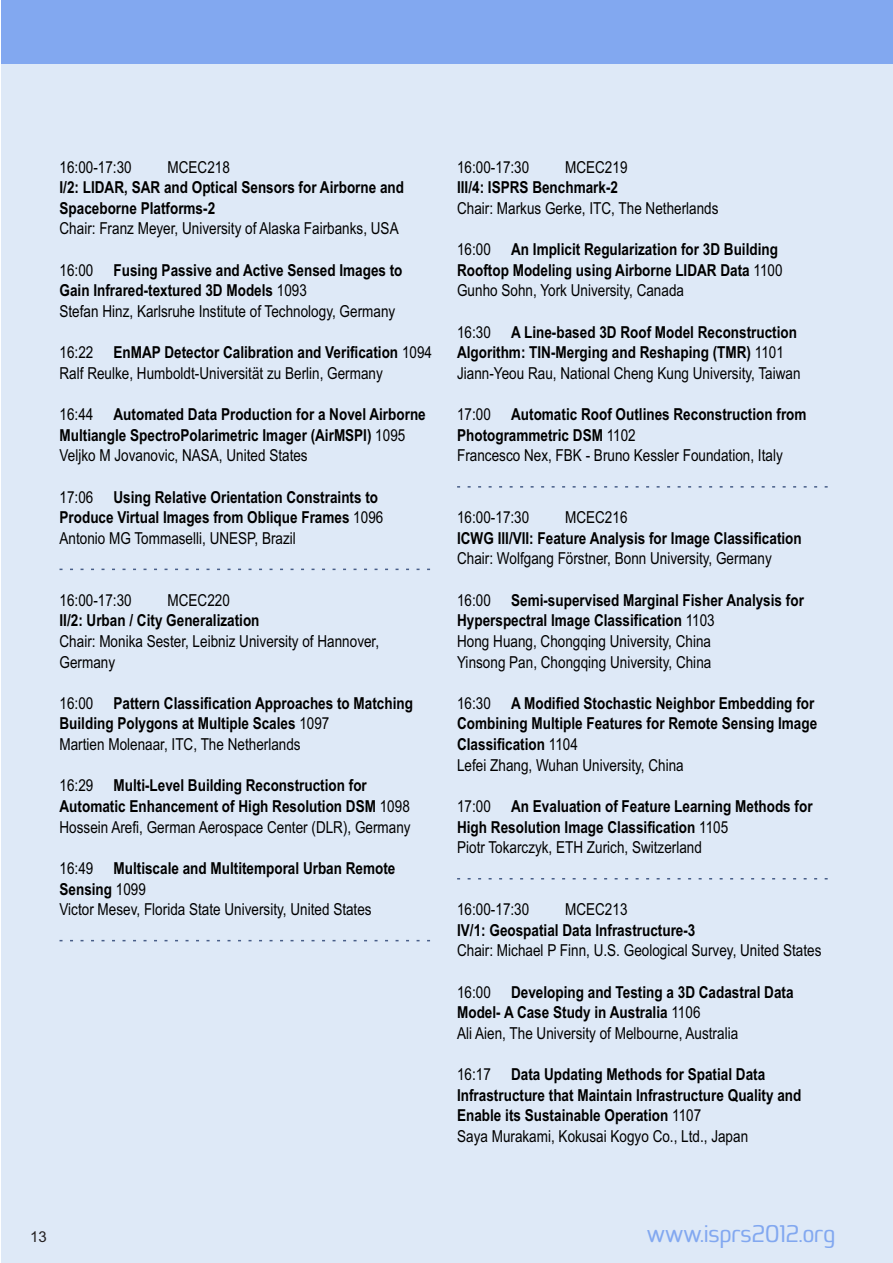
<style>
.page{position:relative;width:893px;height:1263px;background:#fff}
.page>*{position:absolute;margin:0;border:0;box-sizing:border-box;transform-origin:0 0}
.t1{font:24px "Bentwood";color:#82a8f0}
.t2{font:700 16.5px/20.5px "Arial Narrow";color:#000}
.t3{font:16.5px/20.5px "Arial Narrow";color:#000}
.t4{font:15px "Arial";color:#231f20}
.s1{font-weight:400}
.s2{font-weight:700}
</style>
<div class="page">
<div style="left:2px;top:0;width:891px;height:1263px;background:#dee9f7"></div>
<div style="left:2px;top:0;width:891px;height:64px;background:#82a8f0"></div>
<svg style="left:60px;top:569px;width:370px;height:1px"></svg>
<svg style="left:60px;top:940px;width:370px;height:1px"></svg>
<svg style="left:457px;top:486px;width:371px;height:2px"></svg>
<svg style="left:457px;top:878px;width:371px;height:1px"></svg>
<p class="t3" style="left:60px;top:158px;width:74px">16:00-17:30</p>
<p class="t3" style="left:168px;top:158px;width:64px">MCEC218</p>
<p class="t2" style="left:60px;top:179px;width:346px">I/2: LIDAR, SAR and Optical Sensors for Airborne and<br>Spaceborne Platforms-2</p>
<p class="t3" style="left:60px;top:220px;width:341px">Chair: Franz Meyer, University of Alaska Fairbanks, USA</p>
<p class="t2" style="left:60px;top:261px;width:345px"><span class="s1">16:00</span> Fusing Passive and Active Sensed Images to<br>Gain Infrared-textured 3D Models <span class="s1">1093<br>Stefan Hinz, Karlsruhe Institute of Technology, Germany</span></p>
<p class="t3" style="left:60px;top:344px;width:374px">16:22 <span class="s2">EnMAP Detector Calibration and Verification</span> 1094<br>Ralf Reulke, Humboldt-Universität zu Berlin, Germany</p>
<p class="t2" style="left:60px;top:405px;width:368px"><span class="s1">16:44</span> Automated Data Production for a Novel Airborne<br>Multiangle SpectroPolarimetric Imager (AirMSPI) <span class="s1">1095<br>Veljko M Jovanovic, NASA, United States</span></p>
<p class="t2" style="left:60px;top:488px;width:325px"><span class="s1">17:06</span> Using Relative Orientation Constraints to<br>Produce Virtual Images from Oblique Frames <span class="s1">1096<br>Antonio MG Tommaselli, UNESP, Brazil</span></p>
<p class="t3" style="left:60px;top:591px;width:74px">16:00-17:30</p>
<p class="t3" style="left:168px;top:591px;width:64px">MCEC220</p>
<p class="t2" style="left:60px;top:612px;width:202px">II/2: Urban / City Generalization</p>
<p class="t3" style="left:60px;top:632px;width:321px">Chair: Monika Sester, Leibniz University of Hannover,<br>Germany</p>
<p class="t2" style="left:60px;top:694px;width:355px"><span class="s1">16:00</span> Pattern Classification Approaches to Matching<br>Building Polygons at Multiple Scales <span class="s1">1097<br>Martien Molenaar, ITC, The Netherlands</span></p>
<p class="t2" style="left:60px;top:777px;width:353px"><span class="s1">16:29</span> Multi-Level Building Reconstruction for<br>Automatic Enhancement of High Resolution DSM <span class="s1">1098<br>Hossein Arefi, German Aerospace Center (DLR), Germany</span></p>
<p class="t3" style="left:60px;top:859px;width:337px">16:49 <span class="s2">Multiscale and Multitemporal Urban Remote<br>Sensing</span> 1099<br>Victor Mesev, Florida State University, United States</p>
<p class="t3" style="left:457px;top:158px;width:74px">16:00-17:30</p>
<p class="t3" style="left:565px;top:158px;width:64px">MCEC219</p>
<p class="t2" style="left:457px;top:179px;width:162px">III/4: ISPRS Benchmark-2</p>
<p class="t3" style="left:457px;top:199px;width:263px">Chair: Markus Gerke, ITC, The Netherlands</p>
<p class="t2" style="left:457px;top:240px;width:327px"><span class="s1">16:00</span> An Implicit Regularization for 3D Building<br>Rooftop Modeling using Airborne LIDAR Data <span class="s1">1100<br>Gunho Sohn, York University, Canada</span></p>
<p class="t2" style="left:457px;top:323px;width:345px"><span class="s1">16:30</span> A Line-based 3D Roof Model Reconstruction<br>Algorithm: TIN-Merging and Reshaping (TMR) <span class="s1">1101<br>Jiann-Yeou Rau, National Cheng Kung University, Taiwan</span></p>
<p class="t2" style="left:457px;top:405px;width:351px"><span class="s1">17:00</span> Automatic Roof Outlines Reconstruction from<br>Photogrammetric DSM <span class="s1">1102<br>Francesco Nex, FBK - Bruno Kessler Foundation, Italy</span></p>
<p class="t3" style="left:457px;top:509px;width:74px">16:00-17:30</p>
<p class="t3" style="left:565px;top:509px;width:64px">MCEC216</p>
<p class="t2" style="left:457px;top:529px;width:346px">ICWG III/VII: Feature Analysis for Image Classification</p>
<p class="t3" style="left:457px;top:550px;width:316px">Chair: Wolfgang Förstner, Bonn University, Germany</p>
<p class="t3" style="left:457px;top:591px;width:348px">16:00 <span class="s2">Semi-supervised Marginal Fisher Analysis for Hyperspectral Image Classification</span> 1103<br>Hong Huang, Chongqing University, China<br>Yinsong Pan, Chongqing University, China</p>
<p class="t2" style="left:457px;top:694px;width:362px"><span class="s1">16:30</span> A Modified Stochastic Neighbor Embedding for Combining Multiple Features for Remote Sensing Image Classification <span class="s1">1104<br>Lefei Zhang, Wuhan University, China</span></p>
<p class="t2" style="left:457px;top:797px;width:357px"><span class="s1">17:00</span> An Evaluation of Feature Learning Methods for<br>High Resolution Image Classification <span class="s1">1105<br>Piotr Tokarczyk, ETH Zurich, Switzerland</span></p>
<p class="t3" style="left:457px;top:900px;width:74px">16:00-17:30</p>
<p class="t3" style="left:565px;top:900px;width:64px">MCEC213</p>
<p class="t2" style="left:457px;top:921px;width:240px">IV/1: Geospatial Data Infrastructure-3</p>
<p class="t3" style="left:457px;top:942px;width:366px">Chair: Michael P Finn, U.S. Geological Survey, United States</p>
<p class="t2" style="left:457px;top:983px;width:338px"><span class="s1">16:00</span> Developing and Testing a 3D Cadastral Data<br>Model- A Case Study in Australia <span class="s1">1106<br>Ali Aien, The University of Melbourne, Australia</span></p>
<p class="t2" style="left:457px;top:1065px;width:346px"><span class="s1">16:17</span> Data Updating Methods for Spatial Data Infrastructure that Maintain Infrastructure Quality and Enable its Sustainable Operation <span class="s1">1107<br>Saya Murakami, Kokusai Kogyo Co., Ltd., Japan</span></p>
<p class="t4" style="left:30px;top:1231px;width:18px">13</p>
<h1 class="t1" style="left:647px;top:1224px;width:190px">www.isprs2012.org</h1>
</div>
